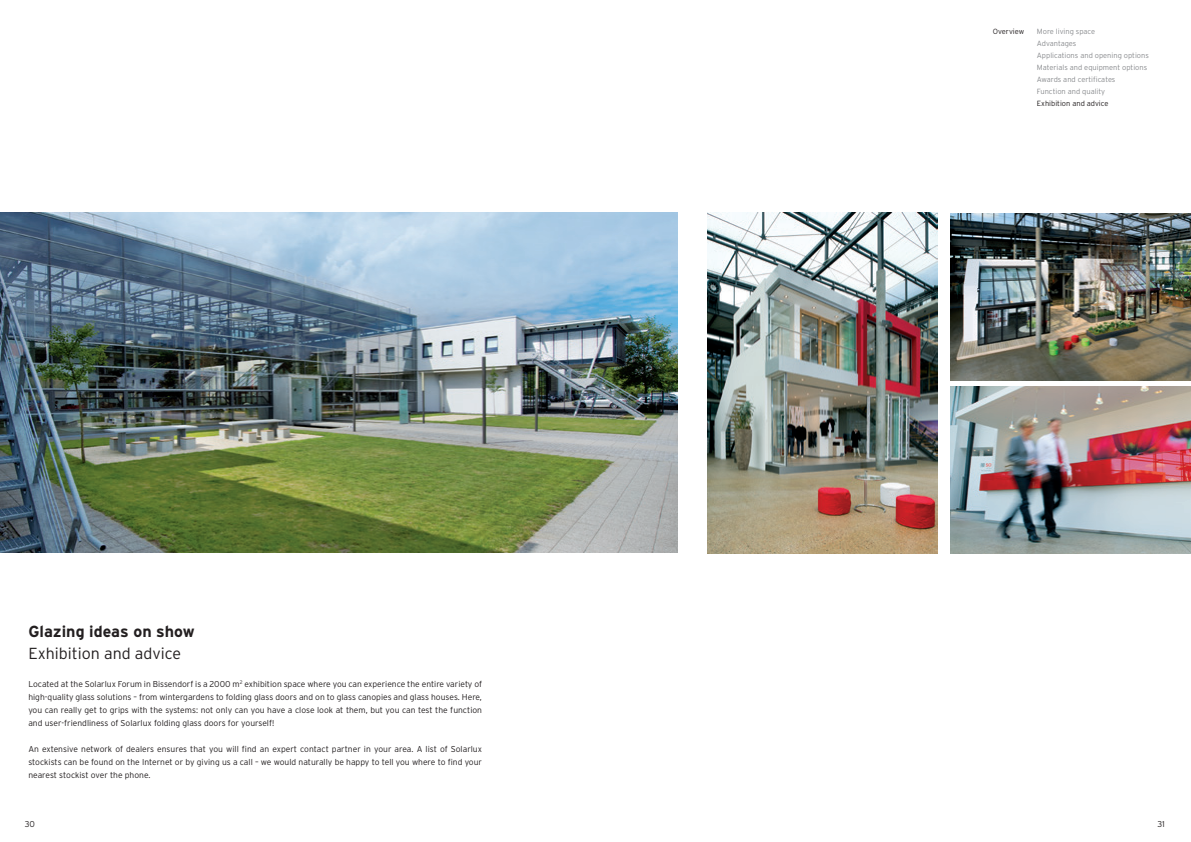
<style>
.page{position:relative;width:1191px;height:842px;background:#fff}
.page>*{position:absolute;margin:0;border:0;box-sizing:border-box;transform-origin:0 0}
.t1{font:300 16px "Interstate OT";color:#231f20}
.t2{font:700 16px "Interstate OT";color:#231f20}
.t3{font:300 8.5px/13px "Interstate OT";color:#231f20;text-align:justify}
.t4{font:300 7.5px/12px "Interstate OT";color:#8a8c8f}
.t5{font:300 7.5px "Interstate OT";color:#231f20}
</style>
<div class="page">
<img style="left:707px;top:213px;width:231px;height:340px">
<img style="left:950px;top:213px;width:241px;height:168px">
<img style="left:950px;top:386px;width:241px;height:167px">
<img style="left:0;top:213px;width:677px;height:340px">
<h1 class="t2" style="left:28px;top:621px;width:168px">Glazing ideas on show</h1>
<h1 class="t1" style="left:28px;top:644px;width:154px">Exhibition and advice</h1>
<p class="t3" style="left:28px;top:678px;width:455px">Located at the Solarlux Forum in Bissendorf is a 2000 m<sup>2</sup> exhibition space where you can experience the entire variety of high-quality glass solutions – from wintergardens to folding glass doors and on to glass canopies and glass houses. Here, you can really get to grips with the systems: not only can you have a close look at them, but you can test the function and user-friendliness of Solarlux folding glass doors for yourself!</p>
<p class="t3" style="left:28px;top:743px;width:455px">An extensive network of dealers ensures that you will find an expert contact partner in your area. A list of Solarlux stockists can be found on the I nternet or by giving us a call – we would naturally be happy to tell you where to find your nearest stockist over the phone.</p>
<p class="t5" style="left:992px;top:27px;width:33px">Overview</p>
<p class="t4" style="left:1036px;top:26px;width:60px">More living space</p>
<p class="t4" style="left:992px;top:38px;width:26px">A</p>
<p class="t4" style="left:1036px;top:38px;width:114px;text-indent:5px">dvantages<br>Applications and opening options<br>Materials and equipment options<br>Awards and certificates<br>Function and quality</p>
<p class="t5" style="left:1036px;top:99px;width:73px">Exhibition and advice</p>
<p class="t3" style="left:25px;top:818px;width:12px">30</p>
<p class="t3" style="left:1157px;top:818px;width:9px">31</p>
</div>
